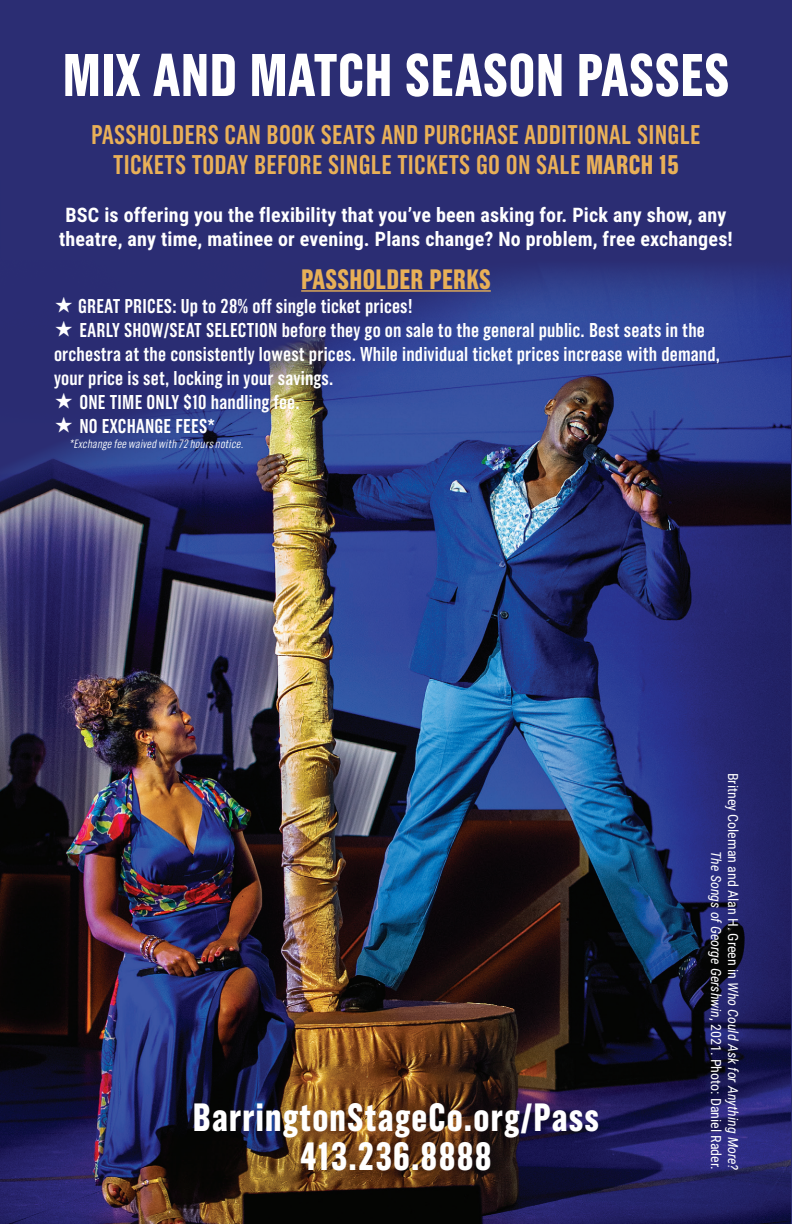
<style>
.page{position:relative;width:792px;height:1224px;background:#fff}
.page>*{position:absolute;margin:0;border:0;box-sizing:border-box;transform-origin:0 0}
.t1{font:700 60px "Grotzec Head Condensed";letter-spacing:.01em;color:#fff}
.t2{font:700 39.4px/39.4px "Grotzec Head Condensed";letter-spacing:.03em;color:#fff;text-align:center}
.t3{font:700 28px "Grotzec Head Condensed";letter-spacing:.01em;color:#e8b057}
.t4{font:600 27px/30px "Grotzec Head Condensed";letter-spacing:.01em;color:#e9b058;text-align:center}
.t5{font:600 20px/24px "Grotzec Head Condensed";letter-spacing:.01em;color:#fff}
.t6{font:700 20px/24.4px "Roboto Condensed";letter-spacing:.01em;color:#fff;text-align:center}
.t7{font:14px/16.8px "Roboto Condensed";color:#fff;text-align:right}
.t8{font:italic 300 12px "Grotzec Head Condensed";color:#fff}
.s1{font-weight:700}
.s2{font-family:"Adobe Ming Std";font-weight:300}
.s3{font-style:italic}
</style>
<div class="page">
<img style="left:0;top:333px;width:791px;height:891px">
<div style="left:0;top:0;width:792px;height:333px;background:#2b2d73"></div>
<img style="left:0;top:269px;width:555px;height:272px">
<hr style="left:301px;top:290px;width:190px;height:2px;background:#e8b057">
<h1 class="t1" style="left:63px;top:41px;width:668px">MIX AND MATCH SEASON PASSES</h1>
<h3 class="t4" style="left:91px;top:119px;width:611px">PASSHOLDERS CAN BOOK SEATS AND PURCHASE ADDITIONAL SINGLE<br>TICKETS TODAY BEFORE SINGLE TICKETS GO ON SALE <span class="s1">MARCH 15</span></h3>
<p class="t6" style="left:59px;top:202px;width:675px">BSC is offering you the flexibility that you’ve been asking for. Pick any show, any theatre, any time, matinee or evening. Plans change? No problem, free exchanges!</p>
<h3 class="t3" style="left:301px;top:263px;width:191px">PASSHOLDER PERKS</h3>
<p class="t5" style="left:54px;top:293px;width:360px"><span class="s2">★</span> GREAT PRICES: Up to 28% off single ticket prices!</p>
<p class="t5" style="left:54px;top:317px;width:668px"><span class="s2">★</span> EARLY SHOW/SEAT SELECTION before they go on sale to the general public. Best seats in the orchestra at the consistently lowest prices. While individual ticket prices increase with demand, your price is set, locking in your savings.</p>
<p class="t5" style="left:54px;top:389px;width:247px"><span class="s2">★</span> ONE TIME ONLY $10 handling fee.</p>
<p class="t5" style="left:54px;top:414px;width:163px"><span class="s2">★</span> NO EXCHANGE FEES*</p>
<p class="t8" style="left:69px;top:436px;width:178px">*Exchange fee waived with 72 hours notice.</p>
<h2 class="t2" style="left:193px;top:1097px;width:408px">BarringtonStageCo.org/Pass<br>413.236.8888</h2>
<p class="t7" style="left:742px;top:773px;width:399px;rotate:90deg">Britney Coleman and Alan H. Green in <span class="s3">Who Could Ask for Anything More?<br>The Songs of George Gershwin</span>, 2021. Photo: Daniel Rader.</p>
</div>
